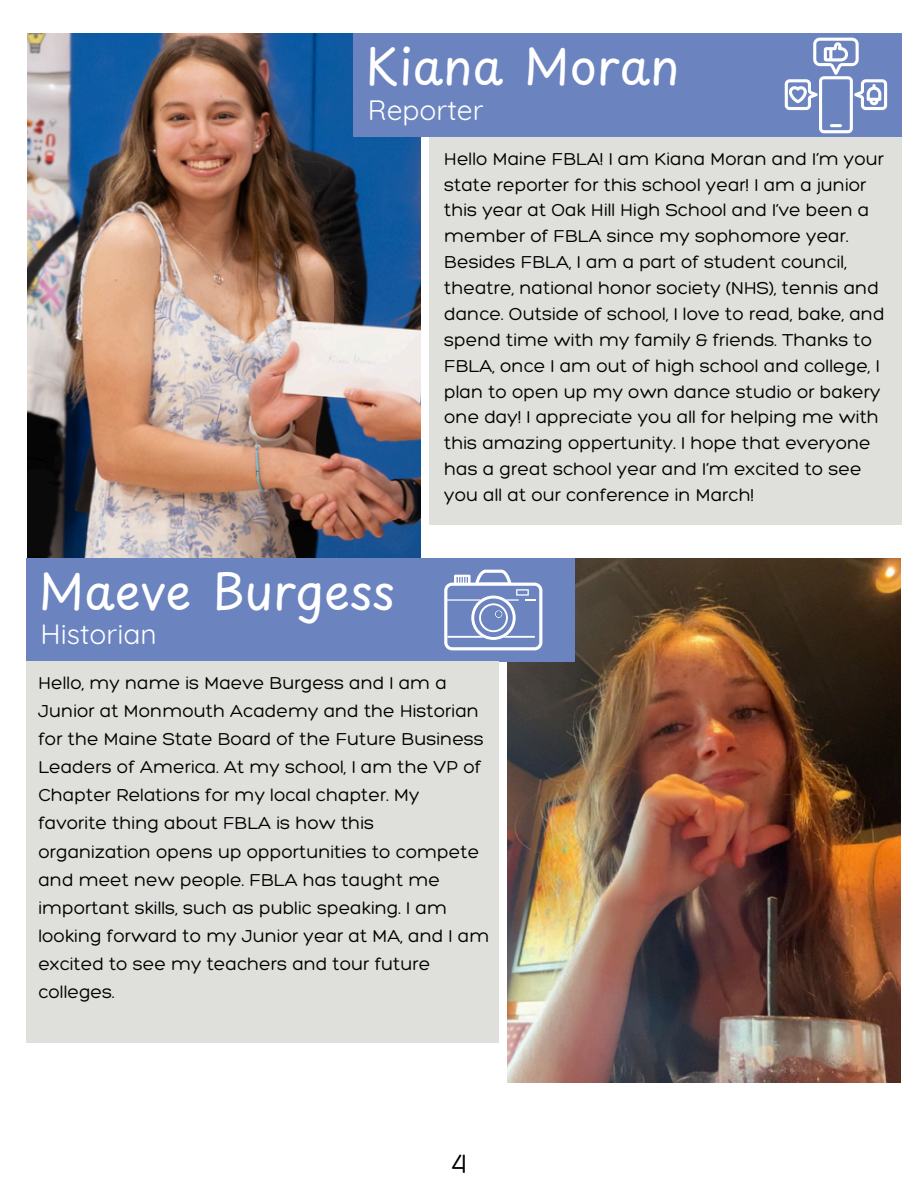
<style>
.page{position:relative;width:918px;height:1188px;background:#fff}
.page>*{position:absolute;margin:0;border:0;box-sizing:border-box;transform-origin:0 0}
.t1{font:48.9px "Playpen Sans";color:#fff}
.t2{font:300 28.5px "Hero";color:#000}
.t3{font:28.05px "Quicksand";color:#fff}
.t4{font:300 18.75px/25.8px "Hero";color:#000}
</style>
<div class="page">
<img style="left:27px;top:34px;width:394px;height:524px">
<div style="left:353px;top:34px;width:549px;height:103px;background:#6b84c0"></div>
<div style="left:429px;top:137px;width:473px;height:388px;background:#dfdfdc"></div>
<svg style="left:785px;top:38px;width:103px;height:95px"></svg>
<img style="left:507px;top:558px;width:394px;height:525px">
<div style="left:26px;top:558px;width:549px;height:103px;background:#6b84c0"></div>
<div style="left:26px;top:661px;width:473px;height:382px;background:#dfdfdc"></div>
<svg style="left:444px;top:569px;width:98px;height:81px"></svg>
<h1 class="t1" style="left:366px;top:28px;width:315px">Kiana Moran</h1>
<p class="t3" style="left:368px;top:92px;width:117px">Reporter</p>
<p class="t4" style="left:444px;top:145px;width:442px">Hello Maine FBLA! I am Kiana Moran and I’m your state reporter for this school year! I am a junior this year at Oak Hill High School and I’ve been a member of FBLA since my sophomore year.<br>Besides FBLA, I am a part of student council, theatre, national honor society (NHS), tennis and dance. Outside of school, I love to read, bake, and spend time with my family &amp; friends. Thanks to FBLA, once I am out of high school and college, I plan to open up my own dance studio or bakery one day! I appreciate you all for helping me with this amazing oppertunity. I hope that everyone has a great school year and I’m excited to see you all at our conference in March!</p>
<p class="t1" style="left:38px;top:553px;width:358px">Maeve Burgess</p>
<h1 class="t3" style="left:41px;top:616px;width:117px">Historian</h1>
<p class="t4" style="left:38px;top:668px;width:453px;line-height:28.2px">Hello, my name is Maeve Burgess and I am a Junior at Monmouth Academy and the Historian for the Maine State Board of the Future Business Leaders of America. At my school, I am the VP of Chapter Relations for my local chapter. My favorite thing about FBLA is how this organization opens up opportunities to compete and meet new people. FBLA has taught me important skills, such as public speaking. I am looking forward to my Junior year at MA, and I am excited to see my teachers and tour future colleges.</p>
<h2 class="t2" style="left:452px;top:1146px;width:16px">4</h2>
</div>
